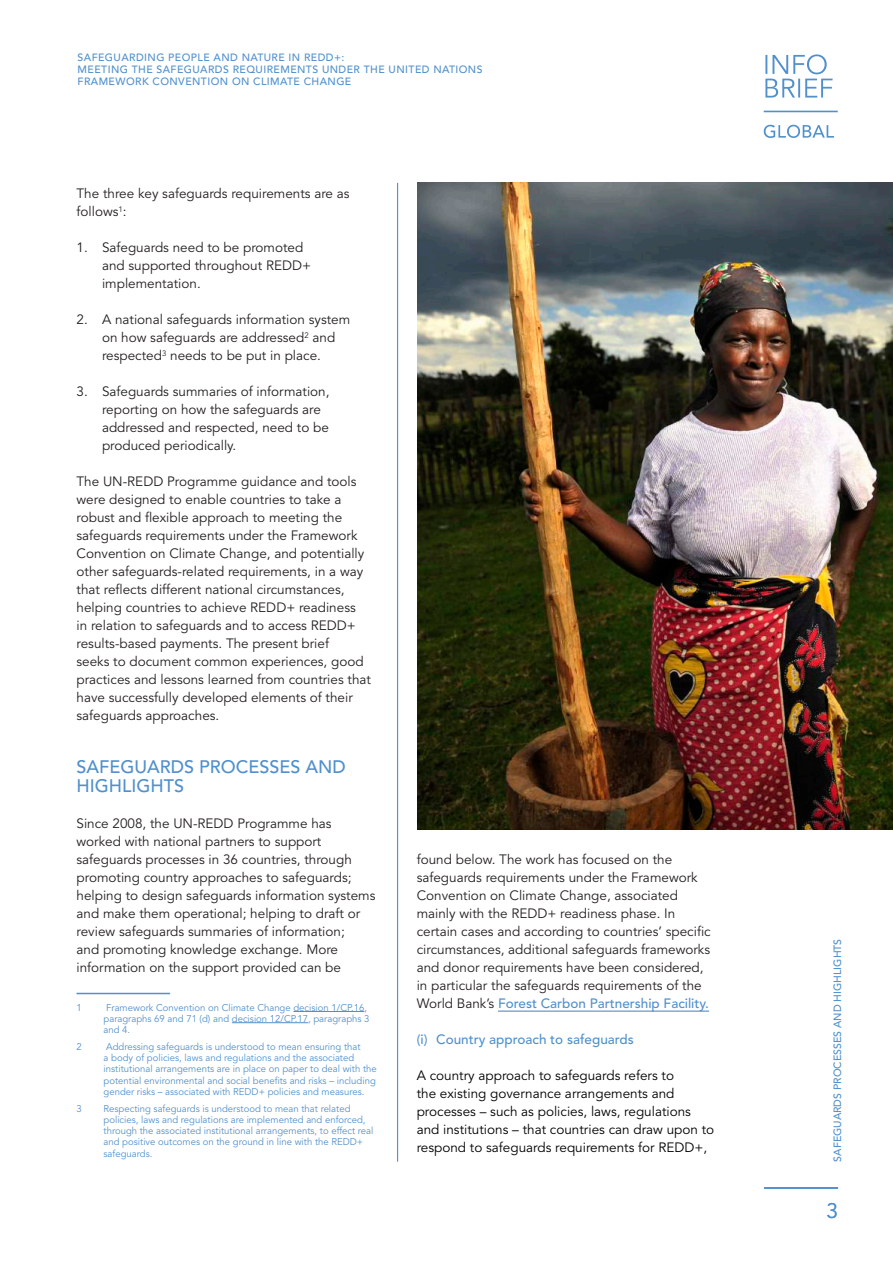
<style>
.page{position:relative;width:893px;height:1263px;background:#fff}
.page>*{position:absolute;margin:0;border:0;box-sizing:border-box;transform-origin:0 0}
.t1{font:21px "Avenir";color:#5090cc}
.t2{font:500 18px/18.8px "Avenir";color:#5090cc}
.t3{font:13.5px/18px "Avenir";color:#231f20}
.t4{font:13.5px/18px "Avenir";color:#000}
.t5{font:500 13.5px "Avenir";color:#5090cc}
.t6{font:500 10.5px/12.1px "Avenir";letter-spacing:.04em;color:#5090cc}
.t7{font:500 10.5px "Avenir";color:#5090cc}
.t8{font:9.75px/11.2px "Avenir";color:#5090cc}
.s1{font-weight:500;color:#5090cc}
</style>
<div class="page">
<hr style="left:397px;top:183px;width:1px;height:979px;background:#5090cc">
<hr style="left:764px;top:111px;width:74px;height:1px;background:#5090cc">
<svg style="left:764px;top:125px;width:70px;height:13px"></svg>
<svg style="left:765px;top:54px;width:67px;height:44px"></svg>
<hr style="left:764px;top:1187px;width:74px;height:2px;background:#5090cc">
<hr style="left:77px;top:993px;width:93px;height:1px;background:#5090cc">
<hr style="left:293px;top:1011px;width:71px;height:1px;background:#5090cc">
<hr style="left:232px;top:1022px;width:76px;height:1px;background:#5090cc">
<hr style="left:498px;top:1010px;width:211px;height:2px;background:#5090cc">
<img style="left:417px;top:183px;width:476px;height:646px">
<p class="t6" style="left:78px;top:52px;width:406px">SAFEGUARDING PEOPLE AND NATURE IN REDD+:<br>MEETING THE SAFEGUARDS REQUIREMENTS UNDER THE UNITED NATIONS<br>FRAMEWORK CONVENTION ON CLIMATE CHANGE</p>
<p class="t3" style="left:77px;top:185px;width:275px">The three key safeguards requirements are as follows<sup>1</sup>:</p>
<p class="t3" style="left:102px;top:239px;width:210px;text-indent:-25px">1. Safeguards need to be promoted and supported throughout REDD+ implementation.</p>
<p class="t3" style="left:102px;top:311px;width:250px;text-indent:-25px">2. A national safeguards information system on how safeguards are addressed<sup>2</sup> and respected<sup>3</sup> needs to be put in place.</p>
<p class="t3" style="left:102px;top:383px;width:229px;text-indent:-25px">3. Safeguards summaries of information, reporting on how the safeguards are addressed and respected, need to be produced periodically.</p>
<p class="t3" style="left:77px;top:473px;width:296px">The UN-REDD Programme guidance and tools were designed to enable countries to take a robust and flexible approach to meeting the safeguards requirements under the Framework Convention on Climate Change, and potentially other safeguards-related requirements, in a way that reflects different national circumstances, helping countries to achieve REDD+ readiness<br>in relation to safeguards and to access REDD+ results-based payments. The present brief<br>seeks to document common experiences, good practices and lessons learned from countries that have successfully developed elements of their safeguards approaches.</p>
<h2 class="t2" style="left:77px;top:758px;width:271px">SAFEGUARDS PROCESSES AND<br>HIGHLIGHTS</h2>
<p class="t3" style="left:77px;top:815px;width:300px">Since 2008, the UN-REDD Programme has worked with national partners to support safeguards processes in 36 countries, through promoting country approaches to safeguards; helping to design safeguards information systems and make them operational; helping to draft or review safeguards summaries of information;<br>and promoting knowledge exchange. More information on the support provided can be</p>
<p class="t8" style="left:77px;top:1002px;width:7px">1</p>
<p class="t8" style="left:104px;top:1002px;width:267px">Framework Convention on Climate Change decision 1/CP.16, paragraphs 69 and 71 (d) and decision 12/CP.17, paragraphs 3 and 4.</p>
<p class="t8" style="left:77px;top:1041px;width:7px">2</p>
<p class="t8" style="left:104px;top:1041px;width:275px">Addressing safeguards is understood to mean ensuring that<br>a body of policies, laws and regulations and the associated institutional arrangements are in place on paper to deal with the potential environmental and social benefits and risks – including gender risks – associated with REDD+ policies and measures.</p>
<p class="t8" style="left:77px;top:1103px;width:7px">3</p>
<p class="t8" style="left:104px;top:1103px;width:271px">Respecting safeguards is understood to mean that related policies, laws and regulations are implemented and enforced, through the associated institutional arrangements, to effect real and positive outcomes on the ground in line with the REDD+ safeguards.</p>
<p class="t3" style="left:417px;top:851px;width:296px">found below. The work has focused on the safeguards requirements under the Framework Convention on Climate Change, associated mainly with the REDD+ readiness phase. In certain cases and according to countries’ specific circumstances, additional safeguards frameworks and donor requirements have been considered, in particular the safeguards requirements of the World Bank’s <span class="s1">Forest Carbon Partnership Facility.</span></p>
<p class="t5" style="left:417px;top:1032px;width:219px">(i) Country approach to safeguards</p>
<p class="t4" style="left:417px;top:1067px;width:299px">A country approach to safeguards refers to<br>the existing governance arrangements and processes – such as policies, laws, regulations and institutions – that countries can draw upon to respond to safeguards requirements for REDD+,</p>
<p class="t7" style="left:831px;top:1162px;width:224px;rotate:-90deg">SAFEGUARDS PROCESSES AND HIGHLIGHTS</p>
<h1 class="t1" style="left:826px;top:1199px;width:13px">3</h1>
</div>
